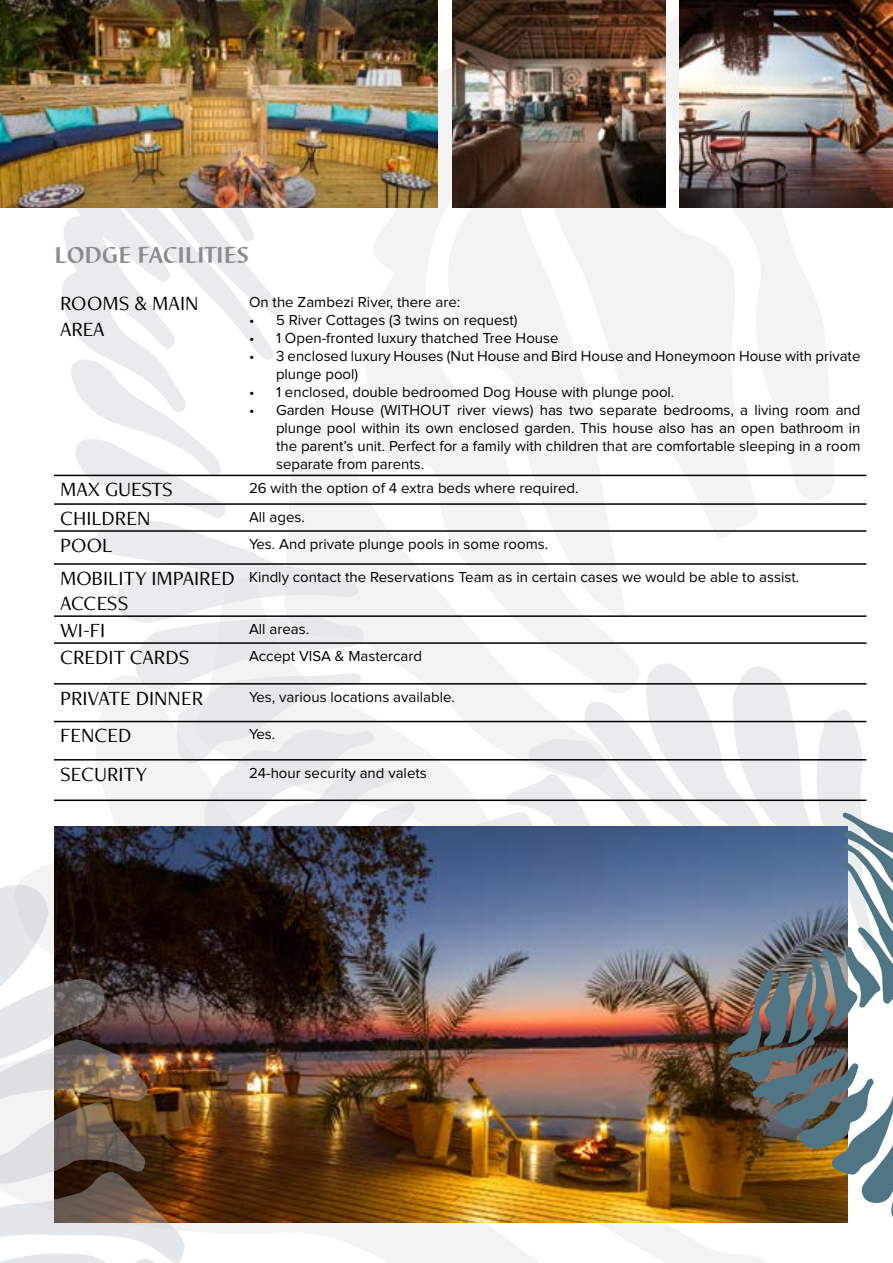
<style>
.page{position:relative;width:893px;height:1263px;background:#fff}
.page>*{position:absolute;margin:0;border:0;box-sizing:border-box;transform-origin:0 0}
.t1{font:700 24px "Barbedor";color:#8b8a8c}
.t2{font:21px/25.2px "Freight Neo Pro";color:#000}
.t3{font:15px/18px "Proxima Nova";color:#000}
</style>
<div class="page">
<svg style="left:62px;top:208px;width:212px;height:151px"></svg>
<svg style="left:87px;top:208px;width:195px;height:107px;fill:#eaebec"></svg>
<svg style="left:140px;top:208px;width:116px;height:33px"></svg>
<svg style="left:366px;top:0;width:282px;height:359px;fill:#f3f3f3"></svg>
<div style="left:627px;top:208px;width:21px;height:151px;background:#f3f3f3"></div>
<svg style="left:648px;top:0;width:187px;height:359px;fill:#f3f3f3"></svg>
<svg style="left:430px;top:174px;width:197px;height:185px;fill:#f3f3f3"></svg>
<img style="left:452px;top:1px;width:213px;height:207px">
<img style="left:680px;top:1px;width:213px;height:207px">
<img style="left:0;top:0;width:438px;height:208px">
<img style="left:0;top:359px;width:893px;height:904px">
<h1 class="t1" style="left:55px;top:242px;width:196px">LODGE FACILITIES</h1>
<h2 class="t2" style="left:60px;top:290px;width:140px">ROOMS &amp; MAIN<br>AREA</h2>
<p class="t3" style="left:249px;top:294px;width:213px">On the Zambezi River, there are:</p>
<p class="t3" style="left:249px;top:312px;width:270px">• 5 River Cottages (3 twins on request)</p>
<p class="t3" style="left:249px;top:330px;width:311px">• 1 Open-fronted luxury thatched Tree House</p>
<p class="t3" style="left:276px;top:348px;width:586px;text-indent:-27px">• 3 enclosed luxury Houses (Nut House and Bird House and Honeymoon House with private plunge pool)</p>
<p class="t3" style="left:249px;top:384px;width:427px">• 1 enclosed, double bedroomed Dog House with plunge pool.</p>
<p class="t3" style="left:276px;top:402px;width:586px;text-align:justify;text-indent:-27px">• Garden House (WITHOUT river views) has two separate bedrooms, a living room and plunge pool within its own enclosed garden. This house also has an open bathroom in the parent’s unit. Perfect for a family with children that are comfortable sleeping in a room separate from parents.</p>
<h2 class="t2" style="left:60px;top:476px;width:115px">MAX GUESTS</h2>
<p class="t3" style="left:249px;top:479px;width:331px">26 with the option of 4 extra beds where required.</p>
<h2 class="t2" style="left:60px;top:505px;width:92px">CHILDREN</h2>
<p class="t3" style="left:249px;top:508px;width:57px">All ages.</p>
<h2 class="t2" style="left:60px;top:532px;width:54px">POOL</h2>
<p class="t3" style="left:249px;top:535px;width:301px">Yes. And private plunge pools in some rooms.</p>
<h2 class="t2" style="left:60px;top:565px;width:176px">MOBILITY IMPAIRED<br>ACCESS</h2>
<p class="t3" style="left:249px;top:568px;width:552px">Kindly contact the Reservations Team as in certain cases we would be able to assist.</p>
<h2 class="t2" style="left:60px;top:617px;width:47px">WI-FI</h2>
<p class="t3" style="left:249px;top:620px;width:62px">All areas.</p>
<h2 class="t2" style="left:60px;top:644px;width:131px">CREDIT CARDS</h2>
<p class="t3" style="left:249px;top:647px;width:175px">Accept VISA &amp; Mastercard</p>
<h2 class="t2" style="left:60px;top:685px;width:145px">PRIVATE DINNER</h2>
<p class="t3" style="left:249px;top:688px;width:207px">Yes, various locations available.</p>
<h2 class="t2" style="left:60px;top:722px;width:73px">FENCED</h2>
<p class="t3" style="left:249px;top:726px;width:28px">Yes.</p>
<h2 class="t2" style="left:60px;top:761px;width:89px">SECURITY</h2>
<p class="t3" style="left:249px;top:764px;width:179px">24-hour security and valets</p>
</div>
